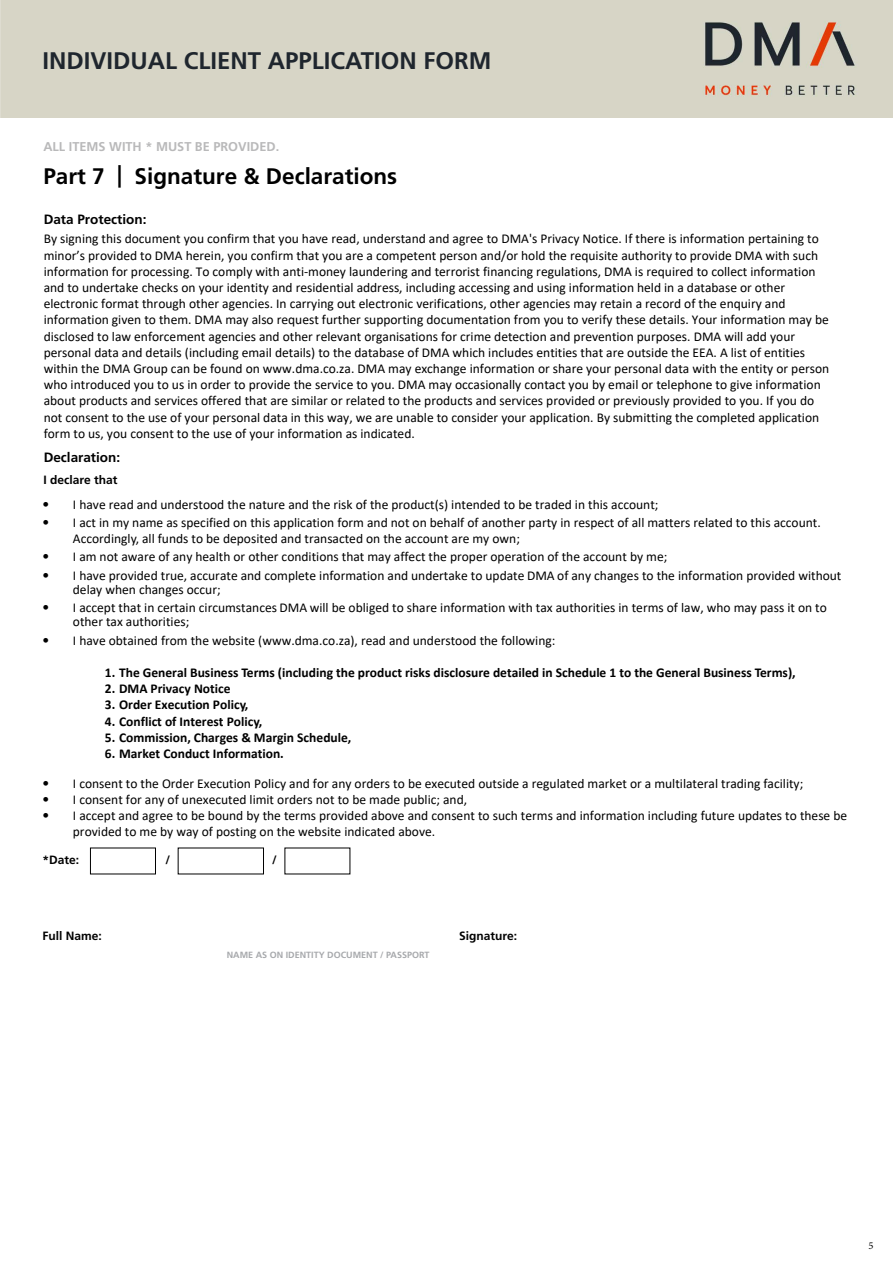
<style>
.page{position:relative;width:893px;height:1263px;background:#fff}
.page>*{position:absolute;margin:0;border:0;box-sizing:border-box;transform-origin:0 0}
.t1{font:700 24px "Frutiger LT";color:#1f262e}
.t2{font:700 22.5px "Frutiger LT";color:#000}
.t3{font:13.5px/16.2px "Calibri";color:#000}
.t4{font:700 13.5px "Calibri";color:#000}
.t5{font:700 13.5px "Frutiger LT";color:#000}
.t6{font:700 12.75px "Frutiger LT";color:#b9b9ba}
.t7{font:700 12px "Frutiger LT";color:#000}
.t8{font:10.5px "Minion Pro";color:#000}
.t9{font:700 9px "Frutiger LT";color:#a7a9ac}
.s1{font-family:"Frutiger LT Std"}
.s2{font-family:"Frutiger LT";font-weight:700}
</style>
<div class="page">
<div style="left:0;top:0;width:892px;height:118px;background:#d7d5c6"></div>
<h1 class="t1" style="left:43px;top:47px;width:450px">INDIVIDUAL CLIENT APPLICATION FORM</h1>
<p class="t6" style="left:43px;top:139px;width:237px">ALL ITEMS WITH * MUST BE PROVIDED.</p>
<h2 class="t2" style="left:43px;top:163px;width:355px">Part <span class="s1">7</span> | Signature &amp; Declarations</h2>
<p class="t5" style="left:44px;top:211px;width:104px">Data Protection:</p>
<p class="t3" style="left:44px;top:231px;width:787px">By signing this document you confirm that you have read, understand and agree to DMA's Privacy Notice. If there is information pertaining to minor’s provided to DMA herein, you confirm that you are a competent person and/or hold the requisite authority to provide DMA with such information for processing. To comply with anti-money laundering and terrorist financing regulations, DMA is required to collect information and to undertake checks on your identity and residential address, including accessing and using information held in a database or other electronic format through other agencies. In carrying out electronic verifications, other agencies may retain a record of the enquiry and information given to them. DMA may also request further supporting documentation from you to verify these details. Your information may be disclosed to law enforcement agencies and other relevant organisations for crime detection and prevention purposes. DMA will add your personal data and details (including email details) to the database of DMA which includes entities that are outside the EEA. A list of entities within the DMA Group can be found on www.dma.co.za. DMA may exchange information or share your personal data with the entity or person who introduced you to us in order to provide the service to you. DMA may occasionally contact you by email or telephone to give information about products and services offered that are similar or related to the products and services provided or previously provided to you. If you do not consent to the use of your personal data in this way, we are unable to consider your application. By submitting the completed application form to us, you consent to the use of your information as indicated.</p>
<p class="t5" style="left:44px;top:449px;width:78px">Declaration:</p>
<p class="t7" style="left:43px;top:473px;width:76px">I declare that</p>
<p class="t3" style="left:43px;top:496px;width:617px"><span class="s2">•</span> I have read and understood the nature and the risk of the product(s) intended to be traded in this account;</p>
<p class="t3" style="left:73px;top:515px;width:749px;line-height:15.5px;text-indent:-30px"><span class="s2">•</span> I act in my name as specified on this application form and not on behalf of another party in respect of all matters related to this account.<br>Accordingly, all funds to be deposited and transacted on the account are my own;</p>
<p class="t3" style="left:43px;top:548px;width:626px"><span class="s2">•</span> I am not aware of any health or other conditions that may affect the proper operation of the account by me;</p>
<p class="t3" style="left:73px;top:567px;width:770px;line-height:14.4px;text-indent:-30px"><span class="s2">•</span> I have provided true, accurate and complete information and undertake to update DMA of any changes to the information provided without delay when changes occur;</p>
<p class="t3" style="left:73px;top:600px;width:755px;line-height:14.4px;text-indent:-30px"><span class="s2">•</span> I accept that in certain circumstances DMA will be obliged to share information with tax authorities in terms of law, who may pass it on to other tax authorities;</p>
<p class="t3" style="left:43px;top:632px;width:514px"><span class="s2">•</span> I have obtained from the website (www.dma.co.za), read and understood the following:</p>
<p class="t4" style="left:105px;top:663px;width:692px">1. The General Business Terms (including the product risks disclosure detailed in Schedule 1 to the General Business Terms),</p>
<p class="t4" style="left:105px;top:679px;width:127px">2. DMA Privacy Notice</p>
<p class="t4" style="left:105px;top:695px;width:145px">3. Order Execution Policy,</p>
<p class="t4" style="left:105px;top:712px;width:159px">4. Conflict of Interest Policy,</p>
<p class="t4" style="left:105px;top:728px;width:248px">5. Commission, Charges &amp; Margin Schedule,</p>
<p class="t4" style="left:105px;top:743px;width:180px">6. Market Conduct Information.</p>
<p class="t3" style="left:43px;top:775px;width:762px"><span class="s2">•</span> I consent to the Order Execution Policy and for any orders to be executed outside a regulated market or a multilateral trading facility;</p>
<p class="t3" style="left:43px;top:791px;width:426px"><span class="s2">•</span> I consent for any of unexecuted limit orders not to be made public; and,</p>
<p class="t3" style="left:73px;top:808px;width:776px;line-height:15.5px;text-indent:-30px"><span class="s2">•</span> I accept and agree to be bound by the terms provided above and consent to such terms and information including future updates to these be provided to me by way of posting on the website indicated above.</p>
<p class="t7" style="left:43px;top:853px;width:38px">*Date:</p>
<p class="t7" style="left:165px;top:853px;width:6px">/</p>
<p class="t7" style="left:272px;top:853px;width:6px">/</p>
<p class="t7" style="left:43px;top:929px;width:61px">Full Name:</p>
<p class="t9" style="left:227px;top:950px;width:204px">NAME AS ON IDENTITY DOCUMENT / PASSPORT</p>
<p class="t7" style="left:459px;top:929px;width:59px">Signature:</p>
<p class="t8" style="left:868px;top:1239px;width:7px">5</p>
</div>
